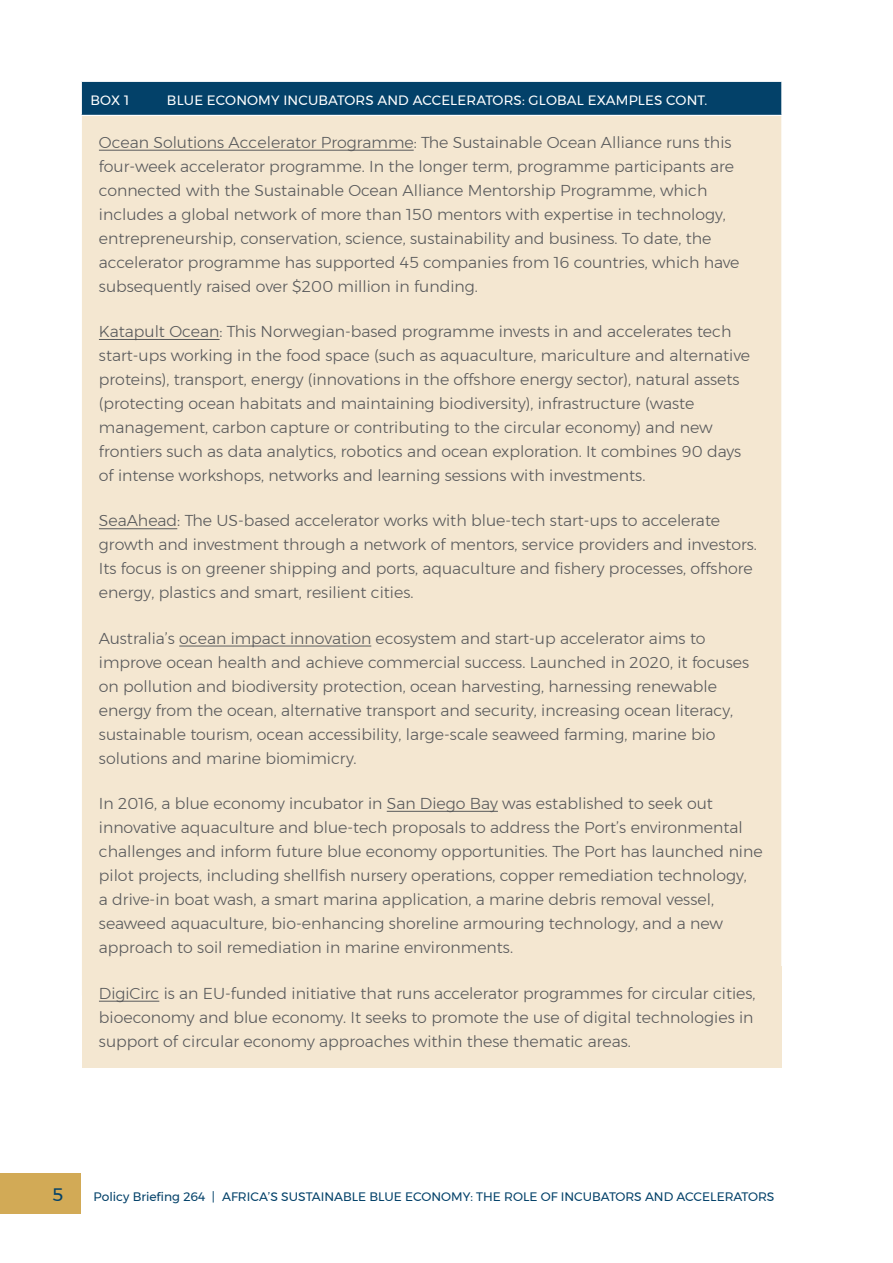
<style>
.page{position:relative;width:893px;height:1263px;background:#fff}
.page>*{position:absolute;margin:0;border:0;box-sizing:border-box;transform-origin:0 0}
.t1{font:18px "Montserrat";color:#034169}
.t2{font:300 15.75px/24px "Montserrat";color:#58595b}
.t3{font:13.5px "Montserrat";letter-spacing:.01em;color:#fff}
.t4{font:12.3px "Montserrat";color:#034169}
</style>
<div class="page">
<div style="left:0;top:1172px;width:81px;height:41px;background:#d2aa56"></div>
<div style="left:81px;top:81px;width:701px;height:34px;background:#034169"></div>
<div style="left:81px;top:115px;width:701px;height:880px;background:#f4e7d1"></div>
<hr style="left:81px;top:81px;width:701px;height:1px;background:#fff">
<hr style="left:81px;top:82px;width:1px;height:33px;background:#fff">
<hr style="left:781px;top:82px;width:1px;height:33px;background:#fff">
<hr style="left:81px;top:115px;width:701px;height:1px;background:#fff">
<hr style="left:81px;top:116px;width:1px;height:879px;background:#fff">
<hr style="left:781px;top:116px;width:1px;height:879px;background:#fff">
<hr style="left:99px;top:150px;width:315px;height:1px;background:#58595b">
<hr style="left:99px;top:339px;width:121px;height:1px;background:#58595b">
<hr style="left:99px;top:528px;width:78px;height:1px;background:#58595b">
<hr style="left:179px;top:646px;width:192px;height:1px;background:#58595b">
<hr style="left:387px;top:811px;width:111px;height:1px;background:#58595b">
<div style="left:82px;top:966px;width:699px;height:102px;background:#f4e7d1"></div>
<hr style="left:99px;top:1001px;width:60px;height:1px;background:#58595b">
<p class="t3" style="left:90px;top:90px;width:40px">BOX 1</p>
<p class="t3" style="left:167px;top:90px;width:542px">BLUE ECONOMY INCUBATORS AND ACCELERATORS: GLOBAL EXAMPLES CONT.</p>
<p class="t2" style="left:99px;top:130px;width:642px">Ocean Solutions Accelerator Programme: The Sustainable Ocean Alliance runs this four-week accelerator programme. In the longer term, programme participants are connected with the Sustainable Ocean Alliance Mentorship Programme, which includes a global network of more than 150 mentors with expertise in technology, entrepreneurship, conservation, science, sustainability and business. To date, the accelerator programme has supported 45 companies from 16 countries, which have subsequently raised over $200 million in funding.</p>
<p class="t2" style="left:99px;top:319px;width:653px">Katapult Ocean: This Norwegian-based programme invests in and accelerates tech start-ups working in the food space (such as aquaculture, mariculture and alternative proteins), transport, energy (innovations in the offshore energy sector), natural assets (protecting ocean habitats and maintaining biodiversity), infrastructure (waste management, carbon capture or contributing to the circular economy) and new frontiers such as data analytics, robotics and ocean exploration. It combines 90 days of intense workshops, networks and learning sessions with investments.</p>
<p class="t2" style="left:99px;top:508px;width:659px">SeaAhead: The US-based accelerator works with blue-tech start-ups to accelerate growth and investment through a network of mentors, service providers and investors.<br>Its focus is on greener shipping and ports, aquaculture and fishery processes, offshore energy, plastics and smart, resilient cities.</p>
<p class="t2" style="left:99px;top:626px;width:652px">Australia’s ocean impact innovation ecosystem and start-up accelerator aims to improve ocean health and achieve commercial success. Launched in 2020, it focuses on pollution and biodiversity protection, ocean harvesting, harnessing renewable energy from the ocean, alternative transport and security, increasing ocean literacy, sustainable tourism, ocean accessibility, large-scale seaweed farming, marine bio solutions and marine biomimicry.</p>
<p class="t2" style="left:99px;top:791px;width:665px">In 2016, a blue economy incubator in San Diego Bay was established to seek out innovative aquaculture and blue-tech proposals to address the Port’s environmental challenges and inform future blue economy opportunities. The Port has launched nine pilot projects, including shellfish nursery operations, copper remediation technology,<br>a drive-in boat wash, a smart marina application, a marine debris removal vessel, seaweed aquaculture, bio-enhancing shoreline armouring technology, and a new approach to soil remediation in marine environments.</p>
<p class="t2" style="left:99px;top:981px;width:658px">DigiCirc is an EU-funded initiative that runs accelerator programmes for circular cities, bioeconomy and blue economy. It seeks to promote the use of digital technologies in support of circular economy approaches within these thematic areas.</p>
<p class="t1" style="left:52px;top:1181px;width:13px">5</p>
<p class="t4" style="left:94px;top:1187px;width:682px">Policy Briefing 264 | AFRICA’S SUSTAINABLE BLUE ECONOMY: THE ROLE OF INCUBATORS AND ACCELERATORS</p>
</div>
